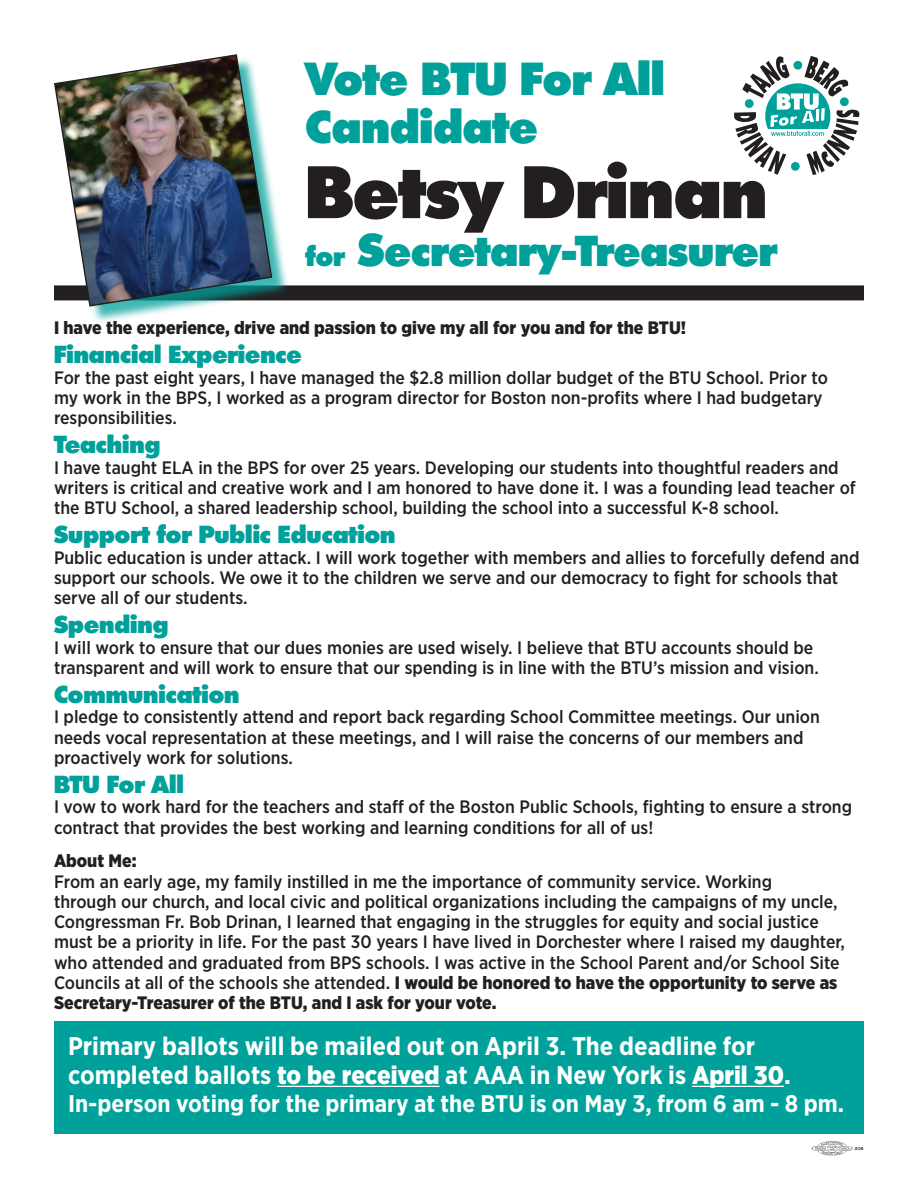
<style>
.page{position:relative;width:918px;height:1188px;background:#fff}
.page>*{position:absolute;margin:0;border:0;box-sizing:border-box;transform-origin:0 0}
.t1{font:800 72px "Tempest";color:#231f20}
.t2{font:800 45px/48px "Tempest";color:#00a19b}
.t3{font:800 42px "Tempest";color:#00a19b}
.t4{font:700 25.5px/28.5px "Gotham Narrow";color:#fff}
.t5{font:800 24px "Tempest";color:#00a19b}
.t6{font:700 24px "Gotham Narrow";color:#fff}
.t7{font:500 18px/20.2px "Gotham Narrow";color:#231f20}
.t8{font:900 18px "Gotham Narrow";color:#231f20}
.s1{font-size:27px}
.s2{font-size:45px}
.s3{font-weight:900}
</style>
<div class="page">
<img style="left:811px;top:1141px;width:53px;height:14px">
<div style="left:54px;top:285px;width:810px;height:15px;background:#231f20"></div>
<div style="left:57px;top:57px;width:232px;height:267px;background:#00a19b;opacity:.75"></div>
<img style="left:54px;top:54px;width:219px;height:253px">
<div style="left:54px;top:1022px;width:810px;height:112px;background:#00a19b"></div>
<hr style="left:277px;top:1086px;width:163px;height:1px;background:#fff">
<hr style="left:692px;top:1086px;width:92px;height:1px;background:#fff">
<svg style="left:734px;top:56px;width:126px;height:119px"></svg>
<h2 class="t2" style="left:306px;top:57px;width:361px">Vote BTU For All<br>Candidate</h2>
<h1 class="t1" style="left:306px;top:155px;width:463px">Betsy Drinan</h1>
<h3 class="t3" style="left:306px;top:230px;width:473px"><span class="s1">for</span> <span class="s2">S</span>ecretary-Treasurer</h3>
<p class="t8" style="left:54px;top:316px;width:634px">I have the experience, drive and passion to give my all for you and for the BTU!</p>
<h3 class="t5" style="left:54px;top:342px;width:249px">Financial Experience</h3>
<p class="t7" style="left:54px;top:367px;width:775px">For the past eight years, I have managed the $2.8 million dollar budget of the BTU School. Prior to my work in the BPS, I worked as a program director for Boston non-profits where I had budgetary responsibilities.</p>
<h3 class="t5" style="left:54px;top:432px;width:108px">Teaching</h3>
<p class="t7" style="left:54px;top:457px;width:803px">I have taught ELA in the BPS for over 25 years. Developing our students into thoughtful readers and writers is critical and creative work and I am honored to have done it. I was a founding lead teacher of the BTU School, a shared leadership school, building the school into a successful K-8 school.</p>
<h3 class="t5" style="left:54px;top:522px;width:343px">Support for Public Education</h3>
<p class="t7" style="left:54px;top:547px;width:807px">Public education is under attack. I will work together with members and allies to forcefully defend and support our schools. We owe it to the children we serve and our democracy to fight for schools that serve all of our students.</p>
<h3 class="t5" style="left:54px;top:612px;width:116px">Spending</h3>
<p class="t7" style="left:54px;top:637px;width:766px">I will work to ensure that our dues monies are used wisely. I believe that BTU accounts should be transparent and will work to ensure that our spending is in line with the BTU’s mission and vision.</p>
<h3 class="t5" style="left:54px;top:682px;width:187px">Communication</h3>
<p class="t7" style="left:54px;top:707px;width:767px">I pledge to consistently attend and report back regarding School Committee meetings. Our union needs vocal representation at these meetings, and I will raise the concerns of our members and proactively work for solutions.</p>
<h3 class="t5" style="left:54px;top:772px;width:131px">BTU For All</h3>
<p class="t7" style="left:54px;top:797px;width:800px">I vow to work hard for the teachers and staff of the Boston Public Schools, fighting to ensure a strong contract that provides the best working and learning conditions for all of us!</p>
<p class="t8" style="left:54px;top:849px;width:84px">About Me:</p>
<p class="t7" style="left:54px;top:871px;width:793px">From an early age, my family instilled in me the importance of community service. Working<br>through our church, and local civic and political organizations including the campaigns of my uncle, Congressman Fr. Bob Drinan, I learned that engaging in the struggles for equity and social justice must be a priority in life. For the past 30 years I have lived in Dorchester where I raised my daughter, who attended and graduated from BPS schools. I was active in the School Parent and/or School Site Councils at all of the schools she attended. <span class="s3">I would be honored to have the opportunity to serve as Secretary-Treasurer of the BTU, and I ask for your vote.</span></p>
<h3 class="t4" style="left:68px;top:1032px;width:724px">Primary ballots will be mailed out on April 3. The deadline for completed ballots <span class="s3">to be received</span> at AAA in New York is <span class="s3">April 30</span>.</h3>
<h3 class="t6" style="left:68px;top:1088px;width:778px">In-person voting for the primary at the BTU is on May 3, from 6 am - 8 pm.</h3>
</div>
